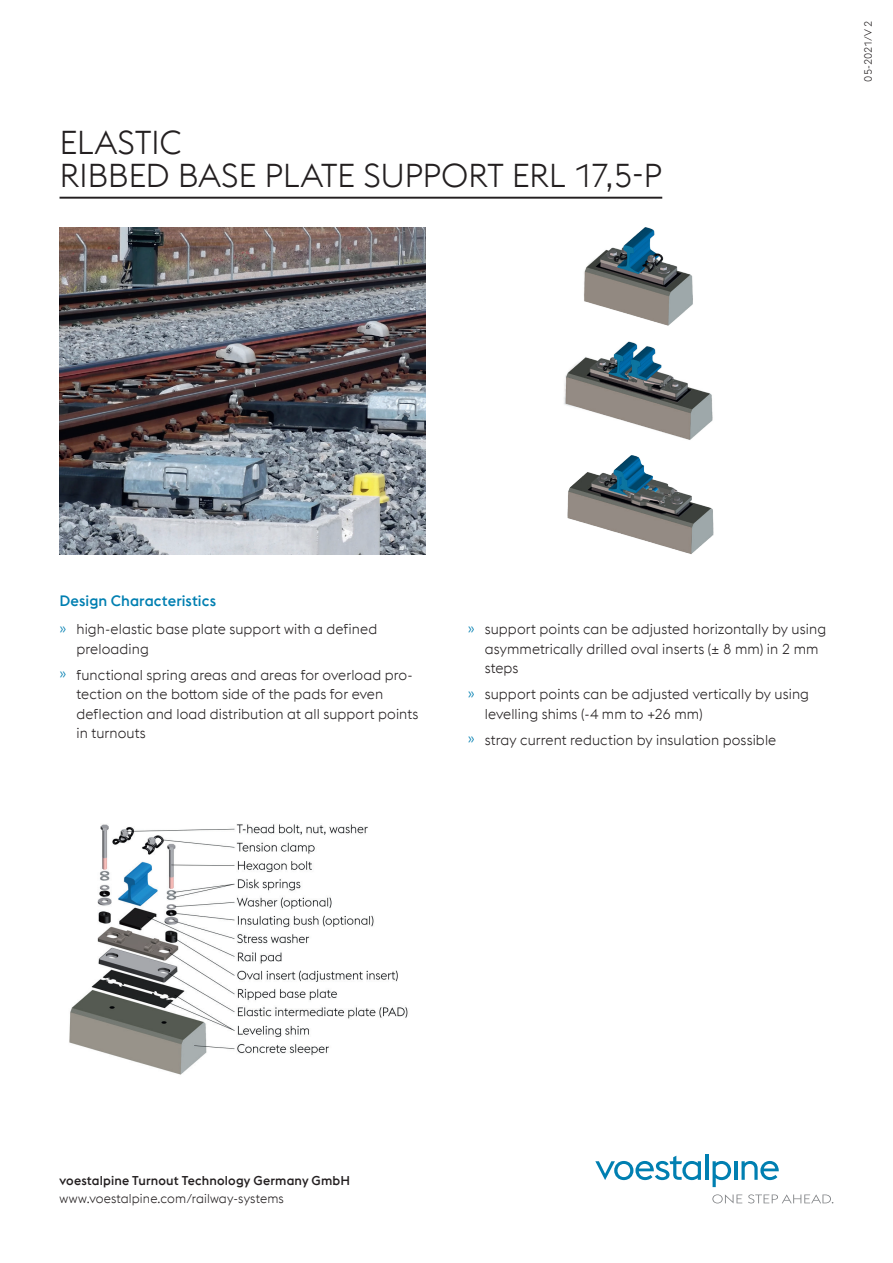
<style>
.page{position:relative;width:893px;height:1263px;background:#fff}
.page>*{position:absolute;margin:0;border:0;box-sizing:border-box;transform-origin:0 0}
.t1{font:300 33px/33px "voestalpine";letter-spacing:-.01em;color:#231f20}
.t2{font:500 15px "voestalpine";letter-spacing:.005em;color:#007fb1}
.t3{font:300 14.25px/19.5px "voestalpine";letter-spacing:.005em;color:#231f20}
.t4{font:500 12.75px "voestalpine";letter-spacing:.01em;color:#231f20}
.t5{font:300 12.75px "voestalpine";letter-spacing:.01em;color:#231f20}
.t6{font:300 10.5px "voestalpine";color:#231f20}
.s1{color:#007fb1}
</style>
<div class="page">
<svg style="left:595px;top:1156px;width:106px;height:24px"></svg>
<hr style="left:705px;top:1154px;width:3px;height:26px;background:#007fb1">
<svg style="left:713px;top:1161px;width:18px;height:26px"></svg>
<hr style="left:734px;top:1161px;width:3px;height:19px;background:#007fb1">
<svg style="left:741px;top:1161px;width:38px;height:19px"></svg>
<svg style="left:712px;top:1194px;width:30px;height:9px"></svg>
<svg style="left:748px;top:1194px;width:85px;height:9px"></svg>
<hr style="left:60px;top:197px;width:602px;height:2px;background:#231f20">
<img style="left:60px;top:228px;width:365px;height:327px">
<img style="left:69px;top:824px;width:339px;height:251px">
<img style="left:584px;top:228px;width:109px;height:98px">
<img style="left:564px;top:341px;width:149px;height:99px">
<img style="left:567px;top:455px;width:147px;height:99px">
<h1 class="t1" style="left:60px;top:126px;width:604px">ELASTIC<br>RIBBED BASE PLATE SUPPORT ERL 17,5-P</h1>
<p class="t6" style="left:862px;top:82px;width:62px;rotate:-90deg">05-2021/V2</p>
<p class="t2" style="left:60px;top:592px;width:158px">Design Characteristics</p>
<p class="t3" style="left:77px;top:619px;width:302px;text-indent:-17px"><span class="s1">»</span> high-elastic base plate support with a defined preloading</p>
<p class="t3" style="left:77px;top:665px;width:343px;text-indent:-17px"><span class="s1">»</span> functional spring areas and areas for overload pro&shy;tection on the bottom side of the pads for even deflection and load distribution at all support points in turnouts</p>
<p class="t3" style="left:485px;top:619px;width:343px;text-indent:-17px"><span class="s1">»</span> support points can be adjusted horizontally by using asymmetrically drilled oval inserts (± 8 mm) in 2 mm steps</p>
<p class="t3" style="left:485px;top:684px;width:326px;text-indent:-17px"><span class="s1">»</span> support points can be adjusted vertically by using levelling shims (-4 mm to +26 mm)</p>
<p class="t3" style="left:468px;top:730px;width:310px"><span class="s1">»</span> stray current reduction by insulation possible</p>
<p class="t4" style="left:60px;top:1173px;width:292px">voestalpine Turnout Technology Germany GmbH</p>
<p class="t5" style="left:60px;top:1191px;width:226px">www.voestalpine.com/railway-systems</p>
</div>
